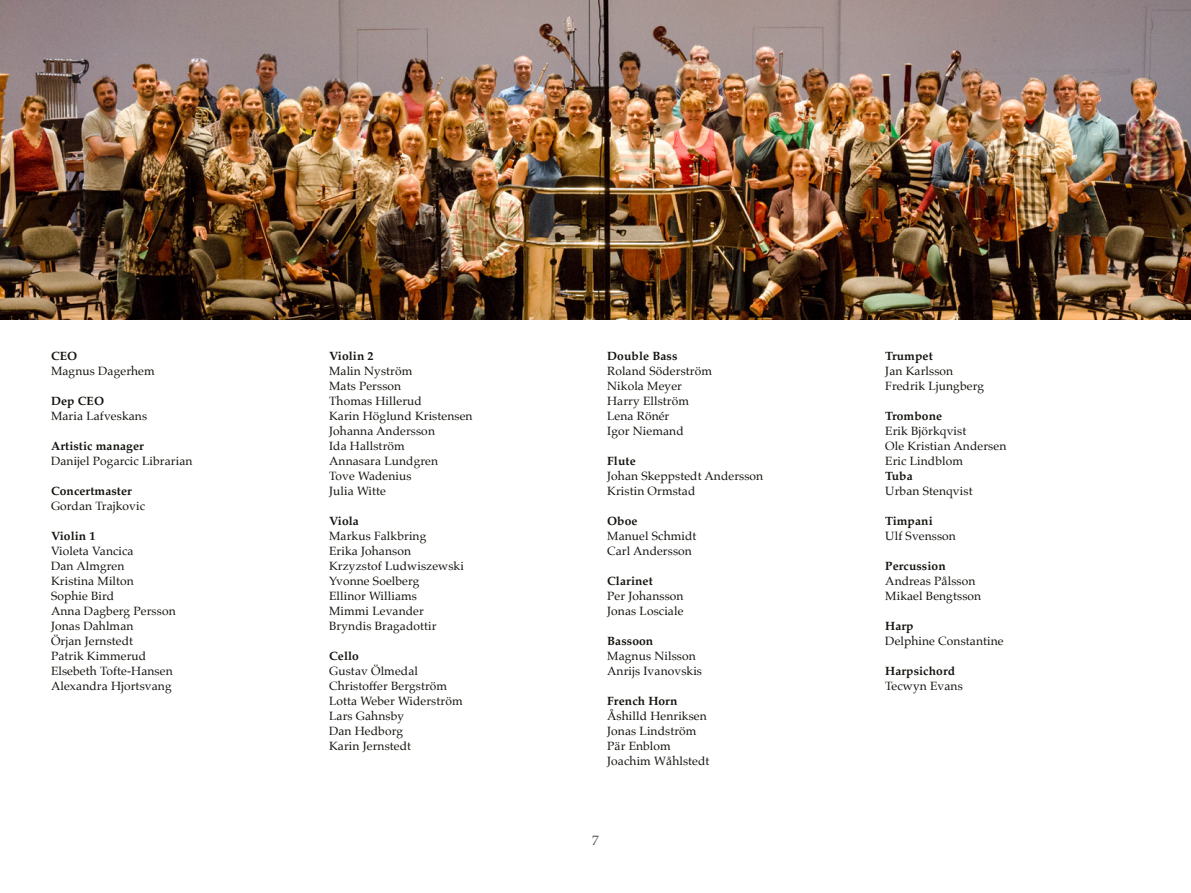
<style>
.page{position:relative;width:1191px;height:893px;background:#fff}
.page>*{position:absolute;margin:0;border:0;box-sizing:border-box;transform-origin:0 0}
.t1{font:13.5px "Palatino";color:#555658}
.fließtext{font:12px/15px "Palatino";letter-spacing:.01em;color:#12120d}
.fließtext-2{font:700 12px "Palatino";letter-spacing:.01em;color:#12120d}
.s1{font-weight:700}
</style>
<div class="page">
<img style="left:0;top:0;width:1191px;height:320px">
<p class="fließtext-2" style="left:51px;top:346px;width:28px">CEO</p>
<p class="fließtext" style="left:51px;top:363px;width:105px">Magnus Dagerhem</p>
<p class="fließtext-2" style="left:51px;top:391px;width:55px">Dep CEO</p>
<p class="fließtext" style="left:51px;top:408px;width:98px">Maria Lafveskans</p>
<p class="fließtext-2" style="left:51px;top:436px;width:94px">Artistic manager</p>
<p class="fließtext" style="left:51px;top:453px;width:143px">Danijel Pogarcic Librarian</p>
<p class="fließtext" style="left:51px;top:483px;width:96px"><span class="s1">Concertmaster<br></span>Gordan Trajkovic</p>
<p class="fließtext-2" style="left:51px;top:526px;width:46px">Violin 1</p>
<p class="fließtext" style="left:51px;top:543px;width:126px">Violeta Vancica<br>Dan Almgren<br>Kristina Milton<br>Sophie Bird<br>Anna Dagberg Persson<br>Jonas Dahlman<br>Örjan Jernstedt<br>Patrik Kimmerud<br>Elsebeth Tofte-Hansen<br>Alexandra Hjortsvang</p>
<p class="fließtext-2" style="left:329px;top:346px;width:46px">Violin 2</p>
<p class="fließtext" style="left:329px;top:363px;width:145px">Malin Nyström<br>Mats Persson<br>Thomas Hillerud<br>Karin Höglund Kristensen<br>Johanna Andersson<br>Ida Hallström<br>Annasara Lundgren<br>Tove Wadenius<br>Julia Witte</p>
<p class="fließtext-2" style="left:329px;top:511px;width:31px">Viola</p>
<p class="fließtext" style="left:329px;top:528px;width:136px">Markus Falkbring<br>Erika Johanson<br>Krzyzstof Ludwiszewski<br>Yvonne Soelberg<br>Ellinor Williams<br>Mimmi Levander<br>Bryndis Bragadottir</p>
<p class="fließtext-2" style="left:329px;top:646px;width:31px">Cello</p>
<p class="fließtext" style="left:329px;top:663px;width:135px">Gustav Ölmedal<br>Christoffer Bergström<br>Lotta Weber Widerström</p>
<p class="fließtext" style="left:329px;top:708px;width:84px">Lars Gahnsby<br>Dan Hedborg<br>Karin Jernstedt</p>
<p class="fließtext-2" style="left:607px;top:346px;width:72px">Double Bass</p>
<p class="fließtext" style="left:607px;top:363px;width:106px">Roland Söderström<br>Nikola Meyer<br>Harry Ellström<br>Lena Rönér<br>Igor Niemand</p>
<p class="fließtext-2" style="left:607px;top:451px;width:30px">Flute</p>
<p class="fließtext" style="left:607px;top:468px;width:158px">Johan Skeppstedt Andersson</p>
<p class="fließtext" style="left:607px;top:483px;width:90px">Kristin Ormstad</p>
<p class="fließtext-2" style="left:607px;top:511px;width:32px">Oboe</p>
<p class="fließtext" style="left:607px;top:528px;width:91px">Manuel Schmidt</p>
<p class="fließtext" style="left:607px;top:543px;width:86px">Carl Andersson</p>
<p class="fließtext-2" style="left:607px;top:571px;width:47px">Clarinet</p>
<p class="fließtext" style="left:607px;top:588px;width:78px">Per Johansson</p>
<p class="fließtext" style="left:607px;top:603px;width:78px">Jonas Losciale</p>
<p class="fließtext-2" style="left:607px;top:631px;width:48px">Bassoon</p>
<p class="fließtext" style="left:607px;top:648px;width:90px">Magnus Nilsson</p>
<p class="fließtext" style="left:607px;top:663px;width:96px">Anrijs Ivanovskis</p>
<p class="fließtext-2" style="left:607px;top:691px;width:72px">French Horn</p>
<p class="fließtext" style="left:607px;top:708px;width:101px">Åshilld Henriksen</p>
<p class="fließtext" style="left:607px;top:723px;width:91px">Jonas Lindström</p>
<p class="fließtext" style="left:607px;top:738px;width:65px">Pär Enblom</p>
<p class="fließtext" style="left:607px;top:753px;width:104px">Joachim Wåhlstedt</p>
<p class="t1" style="left:592px;top:829px;width:8px">7</p>
<p class="fließtext-2" style="left:885px;top:346px;width:49px">Trumpet</p>
<p class="fließtext" style="left:885px;top:363px;width:69px">Jan Karlsson</p>
<p class="fließtext" style="left:885px;top:378px;width:100px">Fredrik Ljungberg</p>
<p class="fließtext-2" style="left:885px;top:406px;width:58px">Trombone</p>
<p class="fließtext" style="left:885px;top:423px;width:83px">Erik Björkqvist</p>
<p class="fließtext" style="left:885px;top:438px;width:123px">Ole Kristian Andersen</p>
<p class="fließtext" style="left:885px;top:453px;width:79px">Eric Lindblom</p>
<p class="fließtext-2" style="left:885px;top:466px;width:29px">Tuba</p>
<p class="fließtext" style="left:885px;top:483px;width:89px">Urban Stenqvist</p>
<p class="fließtext-2" style="left:885px;top:511px;width:49px">Timpani</p>
<p class="fließtext" style="left:885px;top:528px;width:72px">Ulf Svensson</p>
<p class="fließtext-2" style="left:885px;top:556px;width:62px">Percussion</p>
<p class="fließtext" style="left:885px;top:573px;width:92px">Andreas Pålsson</p>
<p class="fließtext" style="left:885px;top:588px;width:97px">Mikael Bengtsson</p>
<p class="fließtext-2" style="left:885px;top:616px;width:30px">Harp</p>
<p class="fließtext" style="left:885px;top:633px;width:120px">Delphine Constantine</p>
<p class="fließtext-2" style="left:885px;top:661px;width:71px">Harpsichord</p>
<p class="fließtext" style="left:885px;top:678px;width:79px">Tecwyn Evans</p>
</div>
